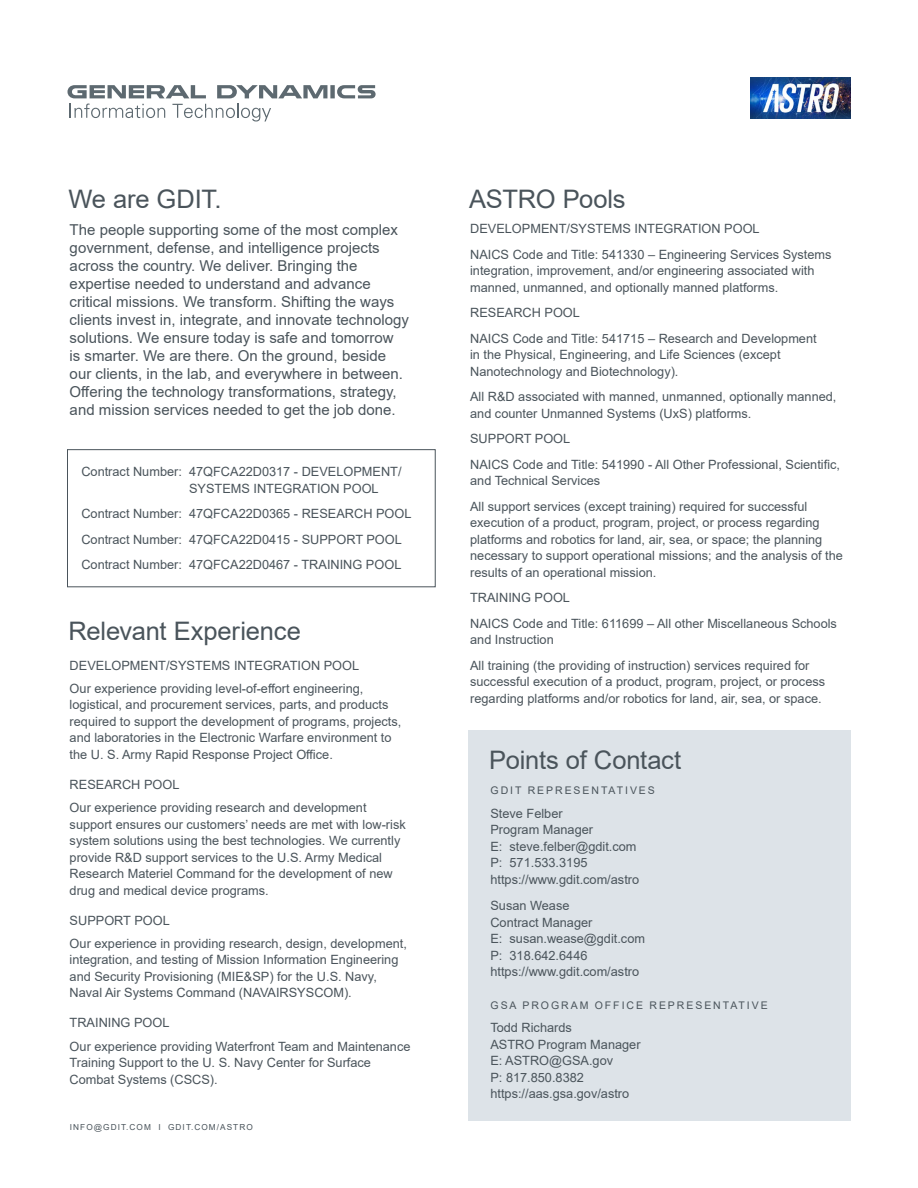
<style>
.page{position:relative;width:918px;height:1188px;background:#fff}
.page>*{position:absolute;margin:0;border:0;box-sizing:border-box;transform-origin:0 0}
.t1{font:25.5px "Arial";letter-spacing:-.005em;color:#4a545b}
.t2{font:15px/18px "Arial";color:#4a545b}
.t3{font:12.75px/16.5px "Arial";color:#4a545b}
.t4{font:10.5px "Arial";letter-spacing:.185em;color:#4a545b}
.t5{font:8.25px "Arial";letter-spacing:.135em;color:#4a545b}
</style>
<div class="page">
<div style="left:67px;top:449px;width:369px;height:138px;border:1px solid #4a545b"></div>
<svg style="left:70px;top:104px;width:95px;height:14px"></svg>
<svg style="left:172px;top:104px;width:99px;height:18px"></svg>
<svg style="left:68px;top:85px;width:308px;height:13px"></svg>
<div style="left:468px;top:730px;width:382px;height:390px;background:#dde3e8"></div>
<img style="left:750px;top:78px;width:100px;height:40px">
<h1 class="t1" style="left:69px;top:181px;width:155px">We are GDIT.</h1>
<p class="t2" style="left:70px;top:220px;width:341px">The people supporting some of the most complex government, defense, and intelligence projects across the country. We deliver. Bringing the expertise needed to understand and advance critical missions. We transform. Shifting the ways clients invest in, integrate, and innovate technology solutions. We ensure today is safe and tomorrow<br>is smarter. We are there. On the ground, beside our clients, in the lab, and everywhere in between.<br>Offering the technology transformations, strategy, and mission services needed to get the job done.</p>
<p class="t3" style="left:189px;top:464px;width:214px;text-indent:-108px">Contract Number: 47QFCA22D0317 - DEVELOPMENT/<br>SYSTEMS INTEGRATION POOL</p>
<p class="t3" style="left:81px;top:501px;width:332px;line-height:25.5px">Contract Number: 47QFCA22D0365 - RESEARCH POOL<br>Contract Number: 47QFCA22D0415 - SUPPORT POOL<br>Contract Number: 47QFCA22D0467 - TRAINING POOL</p>
<h1 class="t1" style="left:69px;top:613px;width:234px">Relevant Experience</h1>
<p class="t3" style="left:70px;top:653px;width:295px;line-height:23.2px">DEVELOPMENT/SYSTEMS INTEGRATION POOL<br>Our experience providing level-of-effort engineering,</p>
<p class="t3" style="left:70px;top:697px;width:333px">logistical, and procurement services, parts, and products required to support the development of programs, projects, and laboratories in the Electronic Warfare environment to the U. S. Army Rapid Response Project Office.</p>
<p class="t3" style="left:70px;top:773px;width:298px;line-height:23.2px">RESEARCH POOL<br>Our experience providing research and development</p>
<p class="t3" style="left:70px;top:816px;width:338px">support ensures our customers’ needs are met with low-risk system solutions using the best technologies. We currently provide R&amp;D support services to the U.S. Army Medical Research Materiel Command for the development of new drug and medical device programs.</p>
<p class="t3" style="left:70px;top:908px;width:339px;line-height:23.2px">SUPPORT POOL<br>Our experience in providing research, design, development,</p>
<p class="t3" style="left:70px;top:952px;width:330px">integration, and testing of Mission Information Engineering and Security Provisioning (MIE&amp;SP) for the U.S. Navy,<br>Naval Air Systems Command (NAVAIRSYSCOM).</p>
<p class="t3" style="left:70px;top:1011px;width:342px;line-height:23.2px">TRAINING POOL<br>Our experience providing Waterfront Team and Maintenance</p>
<p class="t3" style="left:70px;top:1054px;width:303px">Training Support to the U. S. Navy Center for Surface<br>Combat Systems (CSCS).</p>
<p class="t5" style="left:70px;top:1122px;width:185px">INFO@GDIT.COM I GDIT.COM/ASTRO</p>
<h1 class="t1" style="left:469px;top:181px;width:158px">ASTRO Pools</h1>
<p class="t3" style="left:470px;top:216px;width:363px;line-height:25.5px">DEVELOPMENT/SYSTEMS INTEGRATION POOL<br>NAICS Code and Title: 541330 – Engineering Services Systems</p>
<p class="t3" style="left:470px;top:262px;width:346px">integration, improvement, and/or engineering associated with manned, unmanned, and optionally manned platforms.</p>
<p class="t3" style="left:470px;top:300px;width:348px;line-height:25.5px">RESEARCH POOL<br>NAICS Code and Title: 541715 – Research and Development</p>
<p class="t3" style="left:470px;top:346px;width:312px">in the Physical, Engineering, and Life Sciences (except<br>Nanotechnology and Biotechnology).</p>
<p class="t3" style="left:470px;top:388px;width:368px">All R&amp;D associated with manned, unmanned, optionally manned, and counter Unmanned Systems (UxS) platforms.</p>
<p class="t3" style="left:470px;top:426px;width:371px;line-height:25.5px">SUPPORT POOL<br>NAICS Code and Title: 541990 - All Other Professional, Scientific,</p>
<p class="t3" style="left:470px;top:468px;width:339px;line-height:25.5px">and Technical Services<br>All support services (except training) required for successful</p>
<p class="t3" style="left:470px;top:514px;width:374px">execution of a product, program, project, or process regarding platforms and robotics for land, air, sea, or space; the planning necessary to support operational missions; and the analysis of the results of an operational mission.</p>
<p class="t3" style="left:470px;top:585px;width:368px;line-height:25.5px">TRAINING POOL<br>NAICS Code and Title: 611699 – All other Miscellaneous Schools</p>
<p class="t3" style="left:470px;top:627px;width:341px;line-height:25.5px">and Instruction<br>All training (the providing of instruction) services required for</p>
<p class="t3" style="left:470px;top:673px;width:357px">successful execution of a product, program, project, or process regarding platforms and/or robotics for land, air, sea, or space.</p>
<h1 class="t1" style="left:489px;top:742px;width:193px">Points of Contact</h1>
<p class="t4" style="left:491px;top:783px;width:166px">GDIT REPRESENTATIVES</p>
<p class="t3" style="left:490px;top:805px;width:150px">Steve Felber<br>Program Manager<br>E: steve.felber@gdit.com<br>P: 571.533.3195 https://www.gdit.com/astro</p>
<p class="t3" style="left:490px;top:897px;width:156px">Susan Wease<br>Contract Manager<br>E: susan.wease@gdit.com<br>P: 318.642.6446 https://www.gdit.com/astro</p>
<p class="t4" style="left:491px;top:998px;width:279px">GSA PROGRAM OFFICE REPRESENTATIVE</p>
<p class="t3" style="left:490px;top:1020px;width:152px">Todd Richards<br>ASTRO Program Manager<br>E: ASTRO@GSA.gov<br>P: 817.850.8382 https://aas.gsa.gov/astro</p>
</div>
